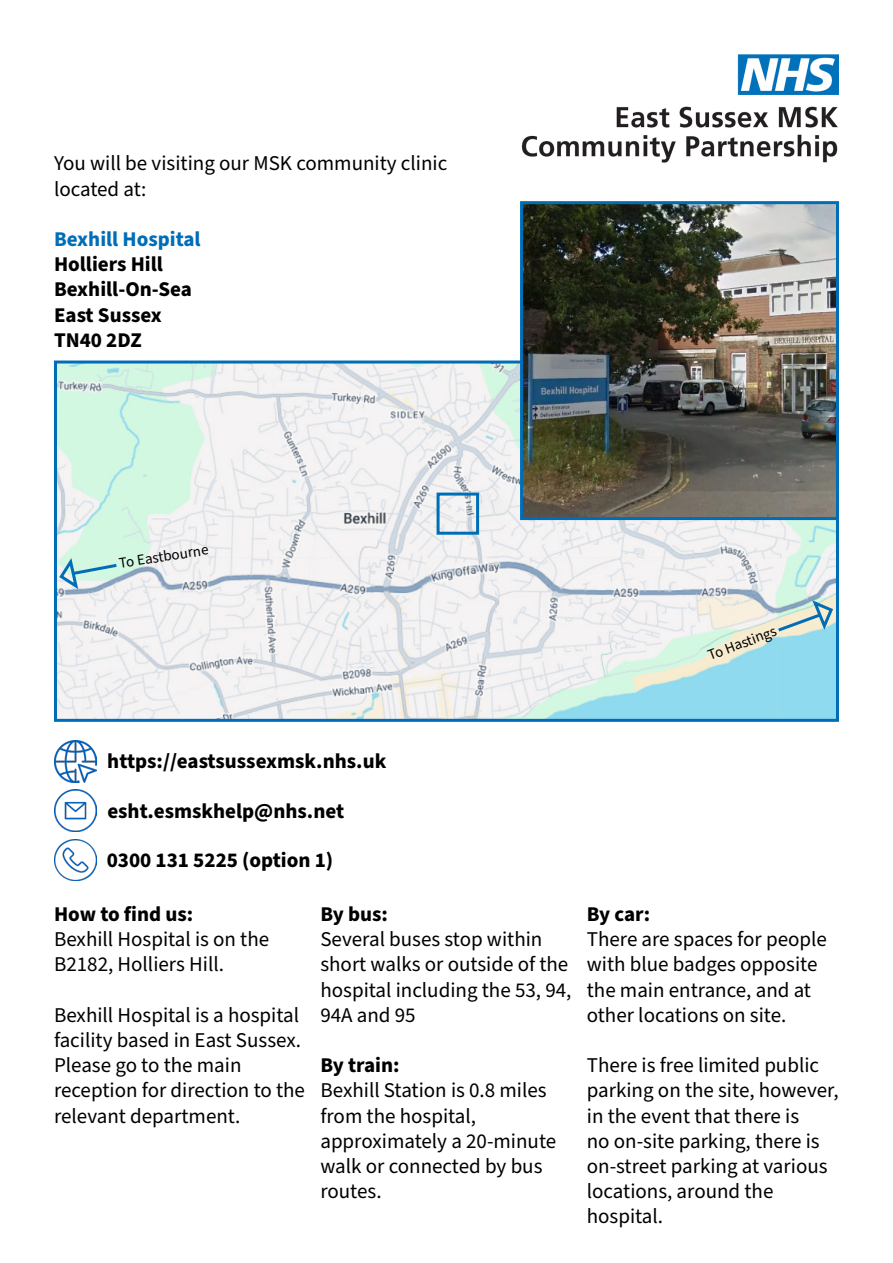
<style>
.page{position:relative;width:893px;height:1263px;background:#fff}
.page>*{position:absolute;margin:0;border:0;box-sizing:border-box;transform-origin:0 0}
.t1{font:21px/25.2px "Source Sans Pro";color:#000}
.t2{font:700 21px/25.2px "Source Sans Pro";color:#000}
.t3{font:700 21px "Source Sans Pro";color:#006eb7}
.t4{font:15px "Source Sans Pro";color:#000}
</style>
<div class="page">
<img style="left:58px;top:364px;width:777px;height:354px">
<div style="left:54px;top:360px;width:785px;height:362px;border:3px solid #006eb7"></div>
<img style="left:524px;top:205px;width:311px;height:311px">
<div style="left:520px;top:201px;width:319px;height:319px;border:3px solid #006eb7"></div>
<img style="left:521px;top:54px;width:318px;height:109px">
<div style="left:437px;top:493px;width:42px;height:42px;border:3px solid #006eb7"></div>
<img style="left:55px;top:740px;width:41px;height:42px">
<img style="left:54px;top:790px;width:42px;height:41px">
<img style="left:54px;top:839px;width:42px;height:42px">
<svg style="left:57px;top:558px;width:63px;height:34px"></svg>
<svg style="left:775px;top:597px;width:60px;height:37px;background:#bad3cf"></svg>
<p class="t1" style="left:54px;top:151px;width:395px">You will be visiting our MSK community clinic located at:</p>
<p class="t3" style="left:54px;top:225px;width:148px">Bexhill Hospital</p>
<p class="t2" style="left:54px;top:252px;width:139px">Holliers Hill<br>Bexhill-On-Sea<br>East Sussex<br>TN40 2DZ</p>
<p class="t4" style="left:118px;top:552px;width:92px;rotate:-8deg">To Eastbourne</p>
<p class="t4" style="left:705px;top:646px;width:74px;rotate:-21deg">To Hastings</p>
<p class="t2" style="left:107px;top:749px;width:281px">https://eastsussexmsk.nhs.uk</p>
<p class="t2" style="left:107px;top:799px;width:238px">esht.esmskhelp@nhs.net</p>
<p class="t2" style="left:107px;top:848px;width:228px">0300 131 5225 (option 1)</p>
<p class="t2" style="left:54px;top:902px;width:141px">How to find us:</p>
<p class="t1" style="left:54px;top:927px;width:217px">Bexhill Hospital is on the<br>B2182, Holliers Hill.</p>
<p class="t1" style="left:54px;top:1003px;width:253px">Bexhill Hospital is a hospital facility based in East Sussex.<br>Please go to the main reception for direction to the relevant department.</p>
<p class="t2" style="left:320px;top:902px;width:69px">By bus:</p>
<p class="t1" style="left:320px;top:927px;width:253px">Several buses stop within short walks or outside of the hospital including the 53, 94,<br>94A and 95</p>
<p class="t2" style="left:320px;top:1053px;width:81px">By train:</p>
<p class="t1" style="left:320px;top:1078px;width:237px">Bexhill Station is 0.8 miles from the hospital, approximately a 20-minute walk or connected by bus routes.</p>
<p class="t2" style="left:587px;top:902px;width:65px">By car:</p>
<p class="t1" style="left:587px;top:927px;width:242px">There are spaces for people with blue badges opposite the main entrance, and at other locations on site.</p>
<p class="t1" style="left:587px;top:1053px;width:253px">There is free limited public parking on the site, however, in the event that there is<br>no on-site parking, there is on-street parking at various locations, around the hospital.</p>
</div>
